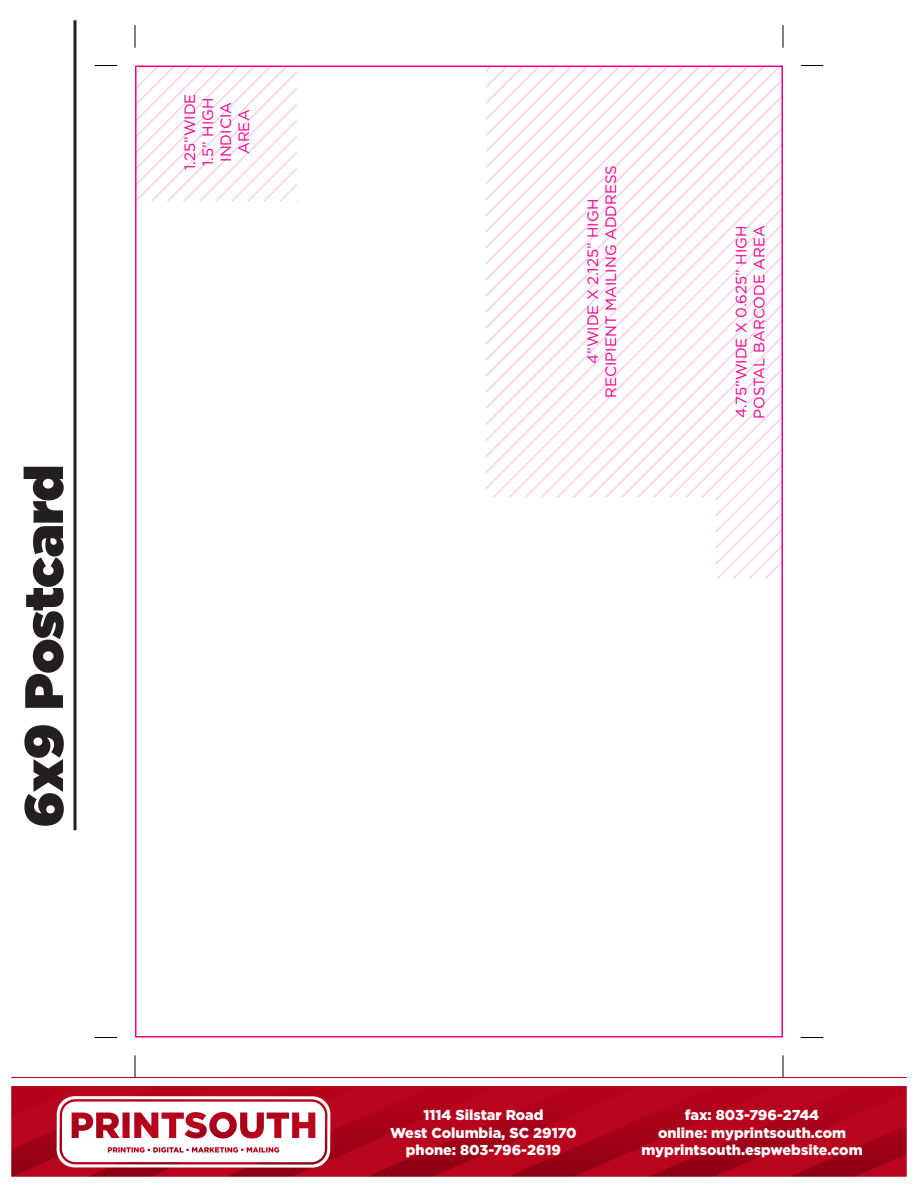
<style>
.page{position:relative;width:918px;height:1188px;background:#fff}
.page>*{position:absolute;margin:0;border:0;box-sizing:border-box;transform-origin:0 0}
.t1{font:900 54px "Gotham";letter-spacing:-.005em;color:#231f20}
.t2{font:15px/18px "Gotham";color:#ed028c;text-align:center}
.t3{font:900 14.4px/17.2px "Gotham";color:#fff;text-align:center}
</style>
<div class="page">
<svg style="left:486px;top:69px;width:294px;height:510px"></svg>
<svg style="left:138px;top:69px;width:159px;height:132px"></svg>
<svg style="left:135px;top:25px;width:1px;height:23px"></svg>
<svg style="left:783px;top:25px;width:1px;height:23px"></svg>
<svg style="left:95px;top:1037px;width:22px;height:1px"></svg>
<svg style="left:801px;top:1037px;width:22px;height:1px"></svg>
<svg style="left:95px;top:65px;width:22px;height:1px"></svg>
<svg style="left:801px;top:65px;width:22px;height:1px"></svg>
<svg style="left:11px;top:1055px;width:896px;height:23px"></svg>
<svg style="left:11px;top:1086px;width:896px;height:91px;background:#bc2e42"></svg>
<hr style="left:74px;top:20px;width:2px;height:810px;background:#231f20">
<p class="t1" style="left:13px;top:827px;width:364px;rotate:-90deg">6x9 Postcard</p>
<p class="t2" style="left:181px;top:170px;width:78px;rotate:-90deg">1.25”WIDE<br>1.5” HIGH<br>INDICIA<br>AREA</p>
<p class="t2" style="left:583px;top:398px;width:235px;rotate:-90deg">4”WIDE X 2.125” HIGH<br>RECIPIENT MAILING ADDRESS</p>
<p class="t2" style="left:732px;top:419px;width:195px;text-align:left;rotate:-90deg">4.75”WIDE X 0.625” HIGH<br>POSTAL BARCODE AREA</p>
<p class="t3" style="left:390px;top:1106px;width:188px">1114 Silstar Road<br>West Columbia, SC 29170 phone: 803-796-2619</p>
<p class="t3" style="left:642px;top:1106px;width:223px">fax: 803-796-2744<br>online: myprintsouth.com myprintsouth.espwebsite.com</p>
</div>
